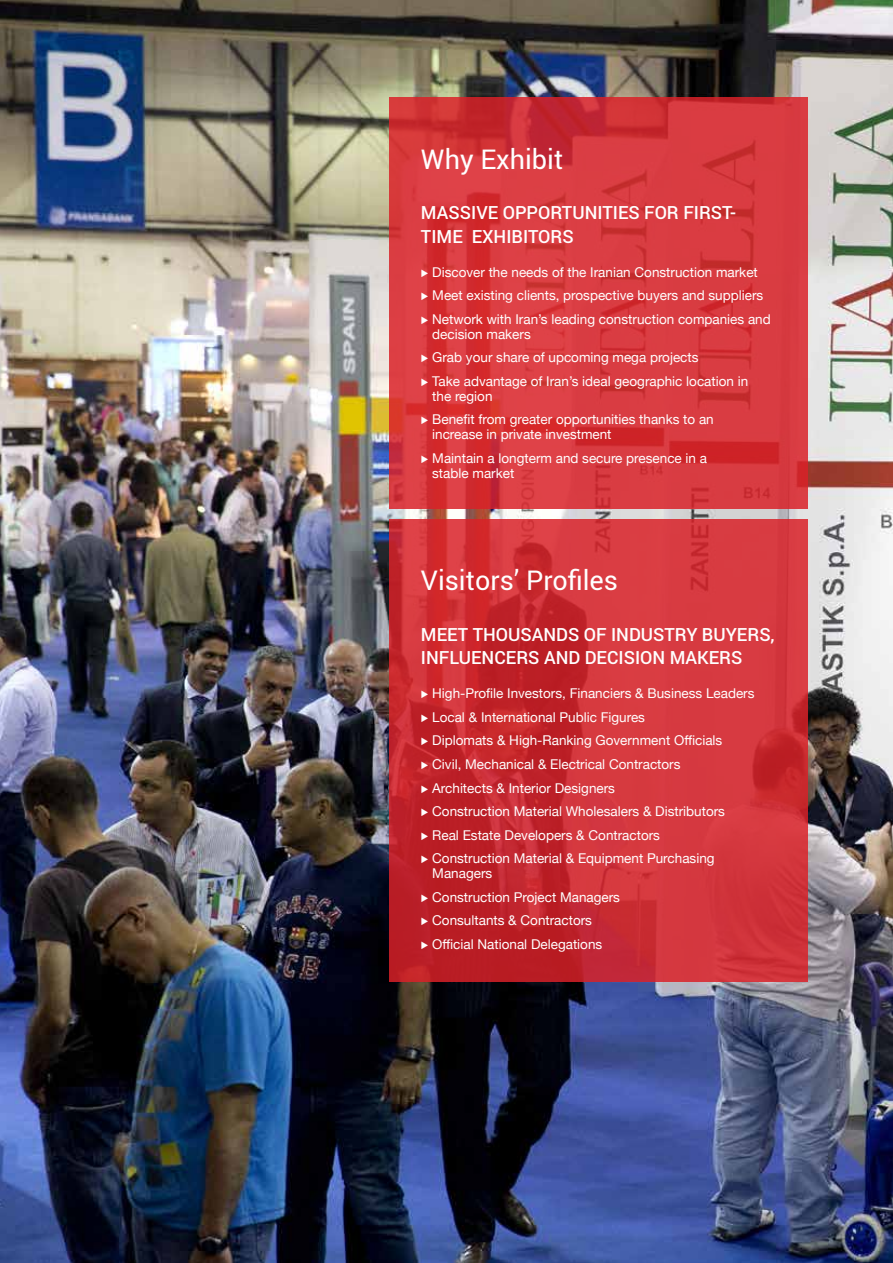
<style>
.page{position:relative;width:893px;height:1263px;background:#fff}
.page>*{position:absolute;margin:0;border:0;box-sizing:border-box;transform-origin:0 0}
.t1{font:27px "Roboto";color:#fff}
.t2{font:500 18px/23.2px "Roboto";color:#fff}
.t3{font:13.5px/23.5px "Helvetica Neue";color:#fff}
.t4{font:9px "Lucida Grande";color:#fff}
</style>
<div class="page">
<img style="left:0;top:0;width:893px;height:1263px">
<svg style="left:389px;top:98px;width:419px;height:411px;fill:#d93c42"></svg>
<svg style="left:389px;top:519px;width:419px;height:463px;fill:#d3363d"></svg>
<h1 class="t1" style="left:421px;top:140px;width:144px">Why Exhibit</h1>
<h2 class="t2" style="left:421px;top:201px;width:317px">MASSIVE OPPORTUN ITIES FOR FIRST-</h2>
<h2 class="t2" style="left:421px;top:224px;width:29px">TIME</h2>
<h2 class="t2" style="left:472px;top:224px;width:103px">EXHIBITORS</h2>
<p class="t3" style="left:432px;top:261px;width:327px">Discover the needs of the Iranian Construction market</p>
<p class="t4" style="left:421px;top:268px;width:9px">►</p>
<p class="t3" style="left:432px;top:284px;width:333px">Meet existing clients, prospective buyers and suppliers</p>
<p class="t4" style="left:421px;top:292px;width:9px">►</p>
<p class="t3" style="left:432px;top:308px;width:340px">Network with Iran s’ leading construction companies and</p>
<p class="t4" style="left:421px;top:315px;width:9px">►</p>
<p class="t3" style="left:432px;top:323px;width:268px">decision makers<br>Grab your share of upcoming mega projects</p>
<p class="t4" style="left:421px;top:354px;width:9px">►</p>
<p class="t3" style="left:432px;top:370px;width:318px">Take advantage of Iran s’ ideal geographic location in</p>
<p class="t4" style="left:421px;top:377px;width:9px">►</p>
<p class="t3" style="left:432px;top:385px;width:283px">the region<br>Benefit from greater opportunities thanks to an</p>
<p class="t4" style="left:421px;top:416px;width:9px">►</p>
<p class="t3" style="left:432px;top:423px;width:276px">increase in private investment<br>Maintain a longterm and secure presence in a</p>
<p class="t4" style="left:421px;top:454px;width:9px">►</p>
<p class="t3" style="left:432px;top:462px;width:84px">stable market</p>
<h1 class="t1" style="left:421px;top:562px;width:198px">Visitors’ Profiles</h1>
<h2 class="t2" style="left:421px;top:622px;width:355px">MEET THOUSAN DS OF IN DUSTRY BUYERS,<br>INFLUENCERS AN D DECISION MAKERS</h2>
<p class="t3" style="left:432px;top:683px;width:324px">High-Profile Investors, Financiers &amp; Business Leaders</p>
<p class="t4" style="left:421px;top:690px;width:9px">►</p>
<p class="t3" style="left:432px;top:706px;width:214px">Local &amp; International Public Figures</p>
<p class="t4" style="left:421px;top:714px;width:9px">►</p>
<p class="t3" style="left:432px;top:730px;width:292px">Diplomats &amp; High-Ranking Government Officials</p>
<p class="t4" style="left:421px;top:737px;width:9px">►</p>
<p class="t3" style="left:432px;top:753px;width:250px">Civil, Mechanical &amp; Electrical Contractors</p>
<p class="t4" style="left:421px;top:761px;width:9px">►</p>
<p class="t3" style="left:432px;top:777px;width:184px">Architects &amp; Interior Designers</p>
<p class="t4" style="left:421px;top:784px;width:9px">►</p>
<p class="t3" style="left:432px;top:800px;width:294px">Construction Material Wholesalers &amp; Distributors</p>
<p class="t4" style="left:421px;top:808px;width:9px">►</p>
<p class="t3" style="left:432px;top:824px;width:229px">Real Estate Developers &amp; Contractors</p>
<p class="t4" style="left:421px;top:831px;width:9px">►</p>
<p class="t3" style="left:432px;top:847px;width:284px">Construction Material &amp; Equipment Purchasing</p>
<p class="t4" style="left:421px;top:855px;width:9px">►</p>
<p class="t3" style="left:432px;top:862px;width:189px">Managers<br>Construction Project Managers</p>
<p class="t4" style="left:421px;top:893px;width:9px">►</p>
<p class="t3" style="left:432px;top:909px;width:161px">Consultants &amp; Contractors</p>
<p class="t4" style="left:421px;top:917px;width:9px">►</p>
<p class="t3" style="left:432px;top:933px;width:172px">Official National Delegations</p>
<p class="t4" style="left:421px;top:940px;width:9px">►</p>
</div>
